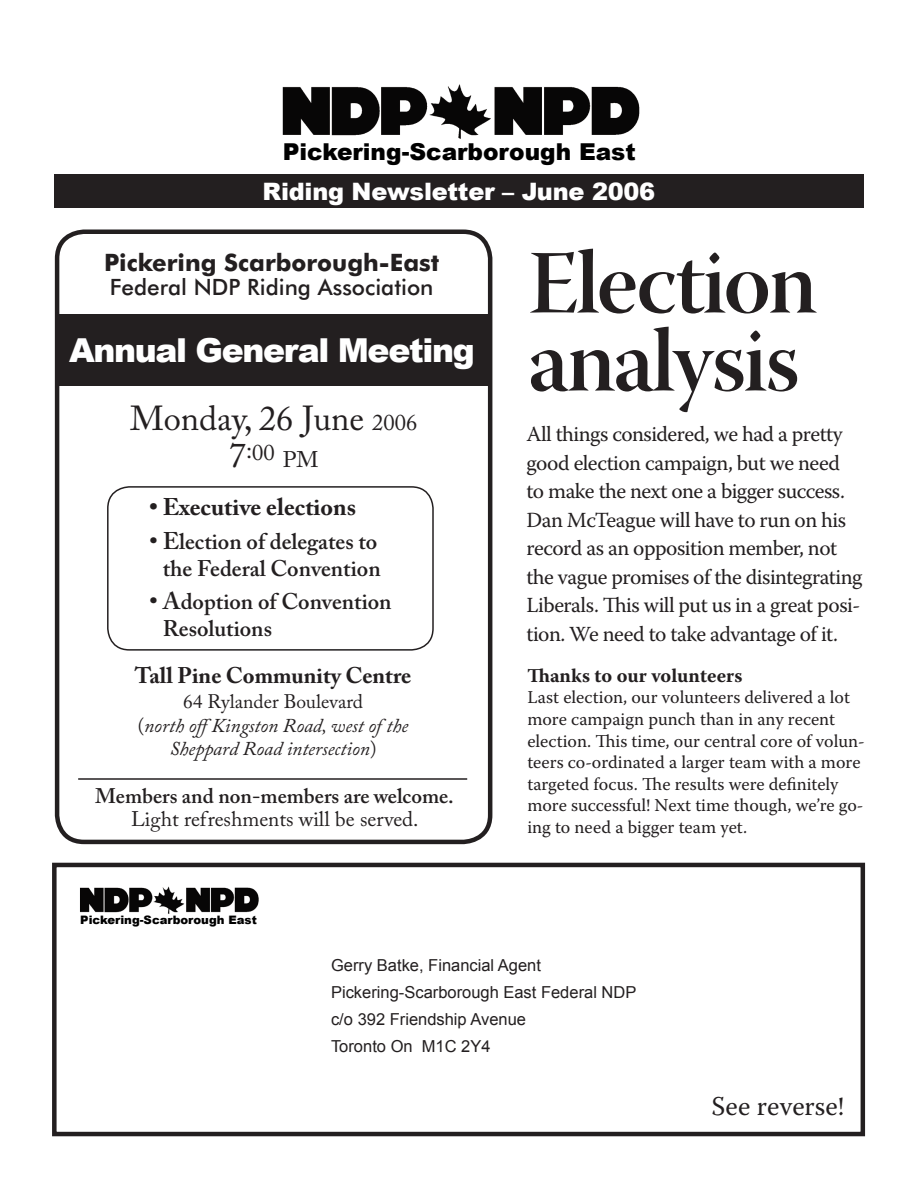
<style>
.page{position:relative;width:918px;height:1188px;background:#fff}
.page>*{position:absolute;margin:0;border:0;box-sizing:border-box;transform-origin:0 0}
.t1{font:90px/78px "Warnock Pro Semibold Disp";letter-spacing:-.025em;color:#231f20}
.t2{font:34.5px "Adobe Caslon Pro";color:#231f20}
.t3{font:900 33px "Arial";letter-spacing:-.04em;color:#fff}
.t4{font:27px "Warnock Pro";letter-spacing:.005em;color:#231f20}
.t5{font:900 24px "Arial";letter-spacing:-.01em;color:#fff}
.t6{font:700 24px "Futura BT";color:#231f20}
.t7{font:700 24px "Adobe Caslon Pro";color:#231f20}
.t8{font:900 23.25px "Arial";color:#000}
.t9{font:600 22.5px/27px "Adobe Caslon Pro";color:#231f20;text-align:right}
.t10{font:500 22.5px "Futura BT";color:#231f20}
.t11{font:700 22.5px "Adobe Caslon Pro";color:#231f20}
.t12{font:22.5px "Adobe Caslon Pro";color:#231f20}
.t13{font:21.45px/28.5px "Warnock Pro";letter-spacing:-.025em;color:#231f20}
.t14{font:600 21px "Adobe Caslon Pro";color:#231f20}
.t15{font:21px "Adobe Caslon Pro";color:#231f20}
.t16{font:italic 19.5px/23.4px "Adobe Caslon Pro";color:#231f20;text-align:center}
.t17{font:700 19.5px "Warnock Pro";color:#231f20}
.t18{font:18px/21.6px "Warnock Pro";color:#231f20}
.t19{font:16.5px/27px "Arial";color:#231f20}
.t20{font:900 11.7px "Arial";color:#000}
.s1{font-size:22.5px}
.s2{font-size:34.5px}
.s3{font-size:24px}
.s4{font-style:normal}
</style>
<div class="page">
<div style="left:54px;top:174px;width:810px;height:34px;background:#231f20"></div>
<img style="left:282px;top:84px;width:358px;height:55px">
<div style="left:55px;top:230px;width:437px;height:614px;border:4px solid #231f20;border-radius:27px"></div>
<div style="left:56px;top:314px;width:432px;height:72px;background:#231f20"></div>
<div style="left:107px;top:486px;width:327px;height:165px;border:2px solid #231f20;border-radius:22px"></div>
<hr style="left:78px;top:778px;width:389px;height:2px;background:#231f20">
<div style="left:52px;top:863px;width:813px;height:273px;border:4px solid #231f20"></div>
<img style="left:80px;top:886px;width:179px;height:28px">
<p class="t8" style="left:283px;top:135px;width:355px">Pickering-Scarborough East</p>
<p class="t5" style="left:263px;top:174px;width:394px">Riding Newsletter – June 2006</p>
<p class="t6" style="left:104px;top:248px;width:337px">Pickering Scarborough-East</p>
<p class="t10" style="left:110px;top:273px;width:325px">Federal NDP Riding Association</p>
<h3 class="t3" style="left:69px;top:327px;width:407px">Annual General Meeting</h3>
<h2 class="t2" style="left:130px;top:397px;width:289px">Monday, 26 June <span class="s1">2006</span></h2>
<p class="t12" style="left:229px;top:443px;width:91px"><span class="s2">7</span><sup>:</sup>00 PM</p>
<p class="t7" style="left:149px;top:492px;width:208px">• Executive elections</p>
<p class="t9" style="left:149px;top:527px;width:233px"><span class="s3">• E</span>lection of delegates to the Federal Convention</p>
<p class="t9" style="left:163px;top:588px;width:230px;text-align:left;text-indent:-14px"><span class="s3">• A</span>doption of Convention<br>Resolutions</p>
<p class="t11" style="left:135px;top:662px;width:278px">Tall Pine Community Centre</p>
<p class="t16" style="left:138px;top:690px;width:272px"><span class="s4">64 Rylander Boulevard<br>(</span>north offKingston Road, west of the<br>Sheppard Road intersection<span class="s4">)</span></p>
<p class="t14" style="left:95px;top:784px;width:360px">Members and non-members are welcome.</p>
<p class="t15" style="left:131px;top:806px;width:289px">Light refreshments will be served.</p>
<p class="t20" style="left:80px;top:911px;width:178px">Pickering-Scarborough East</p>
<h1 class="t1" style="left:528px;top:242px;width:291px">Election analysis</h1>
<p class="t13" style="left:526px;top:419px;width:337px">All things considered, we had a pretty good election campaign, but we need to make the next one a bigger success.<br>Dan McTeague will have to run on his record as an opposition member, not the vague promises of the disintegrating Liberals. This will put us in a great posi&shy;tion. We need to take advantage of it.</p>
<p class="t17" style="left:527px;top:664px;width:217px">Thanks to our volunteers</p>
<p class="t18" style="left:527px;top:686px;width:339px">Last election, our volunteers delivered a lot more campaign punch than in any recent election. This time, our central core of volun&shy;teers co-ordinated a larger team with a more targeted focus. The results were definitely more successful! Next time though, we’re go&shy;ing to need a bigger team yet.</p>
<p class="t19" style="left:331px;top:952px;width:307px">Gerry Batke, Financial Agent<br>Pickering-Scarborough East Federal NDP c/o 392 Friendship Avenue<br>Toronto On M1C 2Y4</p>
<p class="t4" style="left:711px;top:1090px;width:134px">See reverse!</p>
</div>
